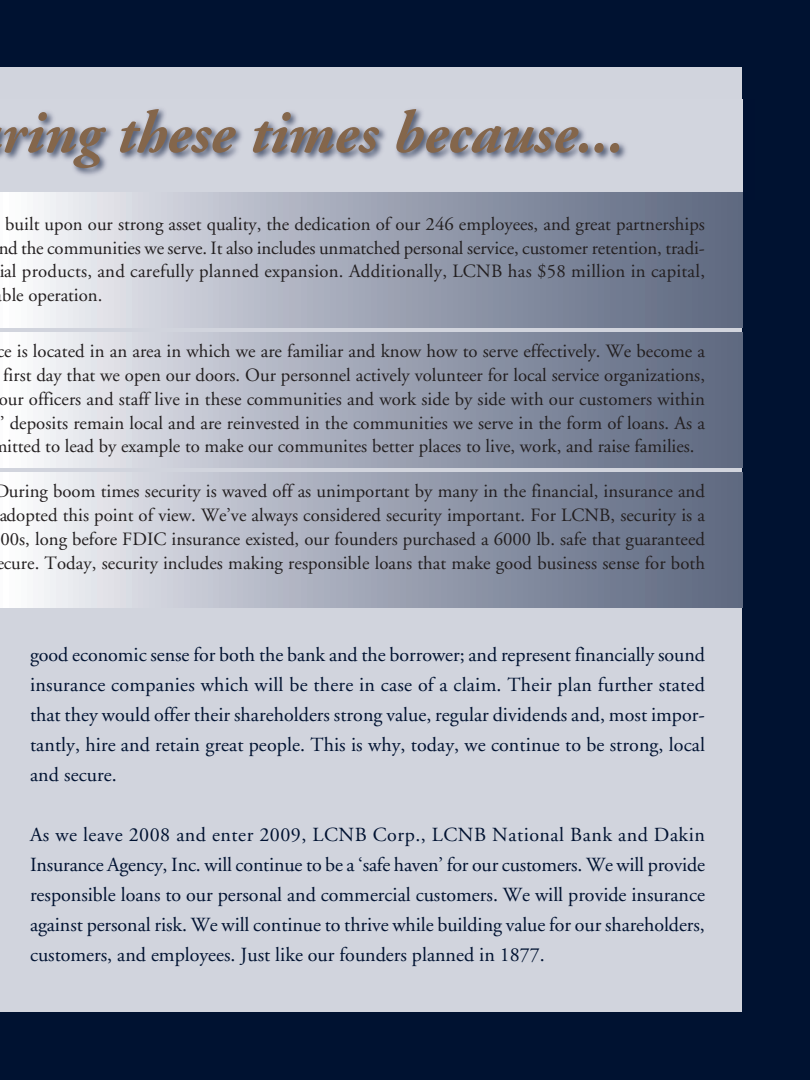
<style>
.page{position:relative;width:810px;height:1080px;background:#001231}
.page>*{position:absolute;margin:0;border:0;box-sizing:border-box;transform-origin:0 0}
.t1{font:italic 700 60px "Adobe Garamond";color:#84664b}
.t2{font:20px/30px "Adobe Garamond";color:#001231;text-align:justify}
.t3{font:18.75px/23.8px "Adobe Garamond";color:#231f20;text-align:justify}
</style>
<div class="page">
<div style="left:0;top:68px;width:742px;height:944px;background:#d1d4dd"></div>
<img style="left:0;top:100px;width:743px;height:100px">
<div style="left:0;top:192px;width:742px;height:136px;background:linear-gradient(to right,#f4f4f8,#56617b)"></div>
<div style="left:0;top:332px;width:742px;height:136px;background:linear-gradient(to right,#f4f4f8,#56617b)"></div>
<div style="left:0;top:472px;width:742px;height:136px;background:linear-gradient(to right,#f4f4f8,#56617b)"></div>
<p class="t1" style="left:1px;top:109px;width:624px">ring these times because...</p>
<p class="t3" style="left:-2px;top:214px;width:708px;text-indent:7px">built upon our strong asset quality, the dedication of our 246 employees, and great partnerships nd the communities we serve. It also includes unmatched personal service, customer retention, tradi&shy;ial products, and carefully planned expansion. Additionally, LCNB has $58 million in capital, ble operation.</p>
<p class="t3" style="left:-7px;top:341px;width:714px;text-align:center">ce is located in an area in which we are familiar and know how to serve effectively. We become a first day that we open our doors. Our personnel actively volunteer for local service organizations, our officers and staff live in these communities and work side by side with our customers within ’ deposits remain local and are reinvested in the communities we serve in the form of loans. As a mitted to lead by example to make our communites better places to live, work, and raise families.</p>
<p class="t3" style="left:-6px;top:481px;width:712px">During boom times security is waved off as unimportant by many in the financial, insurance and adopted this point of view. We’ve always considered security important. For LCNB, security is a 00s, long before FDIC insurance existed, our founders purchased a 6000 lb. safe that guaranteed ecure. Today, security includes making responsible loans that make good business sense for both</p>
<p class="t2" style="left:30px;top:641px;width:676px">good economic sense for both the bank and the borrower; and represent financially sound insurance companies which will be there in case of a claim. Their plan further stated that they would offer their shareholders strong value, regular dividends and, most impor&shy;tantly, hire and retain great people. This is why, today, we continue to be strong, local and secure.</p>
<p class="t2" style="left:30px;top:821px;width:677px">As we leave 2008 and enter 2009, LCNB Corp., LCNB National Bank and Dakin Insurance Agency, Inc. will continue to be a ‘safe haven’ for our customers. We will provide responsible loans to our personal and commercial customers. We will provide insurance against personal risk. We will continue to thrive while building value for our shareholders, customers, and employees. Just like our founders planned in 1877.</p>
</div>
